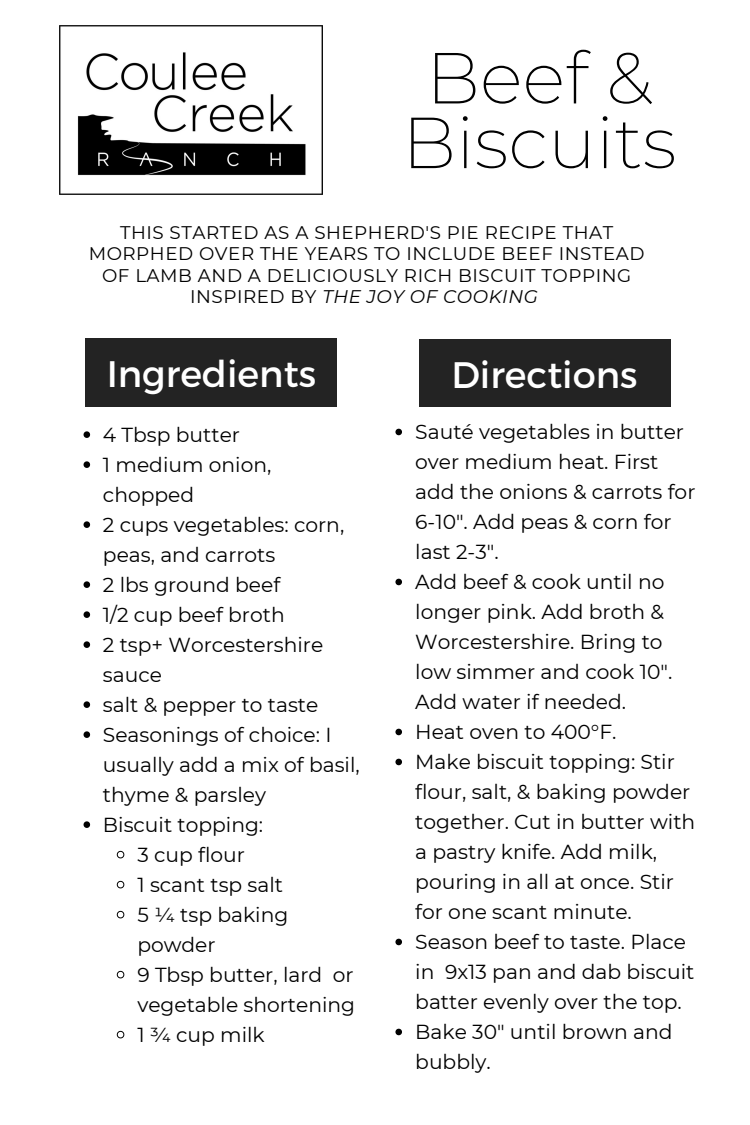
<style>
.page{position:relative;width:750px;height:1125px;background:#fff}
.page>*{position:absolute;margin:0;border:0;box-sizing:border-box;transform-origin:0 0}
.t1{font:200 72.12px/64.8px "Montserrat";color:#010101;text-align:center}
.t2{font:36.88px "Montserrat";color:#fff}
.t3{font:20.25px/30px "Montserrat";color:#010101}
.t4{font:18.25px/21.5px "Montserrat";letter-spacing:.03em;color:#010101;text-align:center}
.s1{font-style:italic}
</style>
<div class="page">
<div style="left:419px;top:339px;width:251px;height:68px;background:#232323"></div>
<img style="left:60px;top:26px;width:262px;height:168px">
<div style="left:86px;top:339px;width:251px;height:67px;background:#232323"></div>
<svg style="left:84px;top:431px;width:6px;height:7px"></svg>
<svg style="left:84px;top:461px;width:6px;height:7px"></svg>
<svg style="left:84px;top:521px;width:6px;height:7px"></svg>
<svg style="left:84px;top:581px;width:6px;height:7px"></svg>
<svg style="left:84px;top:611px;width:6px;height:7px"></svg>
<svg style="left:84px;top:641px;width:6px;height:7px"></svg>
<svg style="left:84px;top:701px;width:6px;height:7px"></svg>
<svg style="left:84px;top:731px;width:6px;height:7px"></svg>
<svg style="left:84px;top:821px;width:6px;height:7px"></svg>
<svg style="left:116px;top:850px;width:9px;height:9px"></svg>
<svg style="left:116px;top:880px;width:9px;height:9px"></svg>
<svg style="left:116px;top:910px;width:9px;height:9px"></svg>
<svg style="left:116px;top:970px;width:9px;height:9px"></svg>
<svg style="left:116px;top:1030px;width:9px;height:9px"></svg>
<svg style="left:395px;top:429px;width:7px;height:6px"></svg>
<svg style="left:395px;top:579px;width:7px;height:6px"></svg>
<svg style="left:395px;top:729px;width:7px;height:6px"></svg>
<svg style="left:395px;top:759px;width:7px;height:6px"></svg>
<svg style="left:395px;top:939px;width:7px;height:6px"></svg>
<svg style="left:395px;top:1029px;width:7px;height:6px"></svg>
<p class="t1" style="left:402px;top:45px;width:276px">Beef &amp;<br>Biscuits</p>
<p class="t4" style="left:89px;top:221px;width:557px">THIS STARTED AS A SHEPHERD'S PIE RECIPE THAT MORPHED OVER THE YEARS TO INCLUDE BEEF INSTEAD OF LAMB AND A DELICIOUSLY RICH BISCUIT TOPPING INSPIRED BY <span class="s1">THE JOY OF COOKING</span></p>
<p class="t2" style="left:107px;top:350px;width:211px">Ingredients</p>
<p class="t2" style="left:451px;top:351px;width:188px">Directions</p>
<p class="t3" style="left:103px;top:419px;width:139px">4 Tbsp butter</p>
<p class="t3" style="left:103px;top:449px;width:170px">1 medium onion, chopped</p>
<p class="t3" style="left:103px;top:509px;width:243px">2 cups vegetables: corn, peas, and carrots</p>
<p class="t3" style="left:103px;top:569px;width:179px">2 lbs ground beef</p>
<p class="t3" style="left:103px;top:599px;width:183px">1/2 cup beef broth</p>
<p class="t3" style="left:103px;top:629px;width:222px">2 tsp+ Worcestershire sauce</p>
<p class="t3" style="left:103px;top:689px;width:217px">salt &amp; pepper to taste</p>
<p class="t3" style="left:103px;top:719px;width:258px">Seasonings of choice: I usually add a mix of basil, thyme &amp; parsley</p>
<p class="t3" style="left:103px;top:809px;width:162px">Biscuit topping:</p>
<p class="t3" style="left:137px;top:839px;width:109px">3 cup flour</p>
<p class="t3" style="left:137px;top:869px;width:147px">1 scant tsp salt</p>
<p class="t3" style="left:137px;top:899px;width:152px">5 ¼ tsp baking powder</p>
<p class="t3" style="left:137px;top:959px;width:219px">9 Tbsp butter, lard or vegetable shortening</p>
<p class="t3" style="left:137px;top:1019px;width:129px">1 ¾ cup milk</p>
<p class="t3" style="left:415px;top:417px;width:282px">Sauté vegetables in butter over medium heat. First add the onions &amp; carrots for<br>6-10". Add peas &amp; corn for last 2-3".</p>
<p class="t3" style="left:415px;top:567px;width:259px">Add beef &amp; cook until no longer pink. Add broth &amp;<br>Worcestershire. Bring to low simmer and cook 10".<br>Add water if needed.</p>
<p class="t3" style="left:415px;top:717px;width:203px">Heat oven to 400°F.</p>
<p class="t3" style="left:415px;top:747px;width:282px">Make biscuit topping: Stir flour, salt, &amp; baking powder together. Cut in butter with a pastry knife. Add milk, pouring in all at once. Stir for one scant minute.</p>
<p class="t3" style="left:415px;top:927px;width:281px">Season beef to taste. Place in 9x13 pan and dab biscuit batter evenly over the top.</p>
<p class="t3" style="left:415px;top:1017px;width:259px">Bake 30" until brown and bubbly.</p>
</div>
